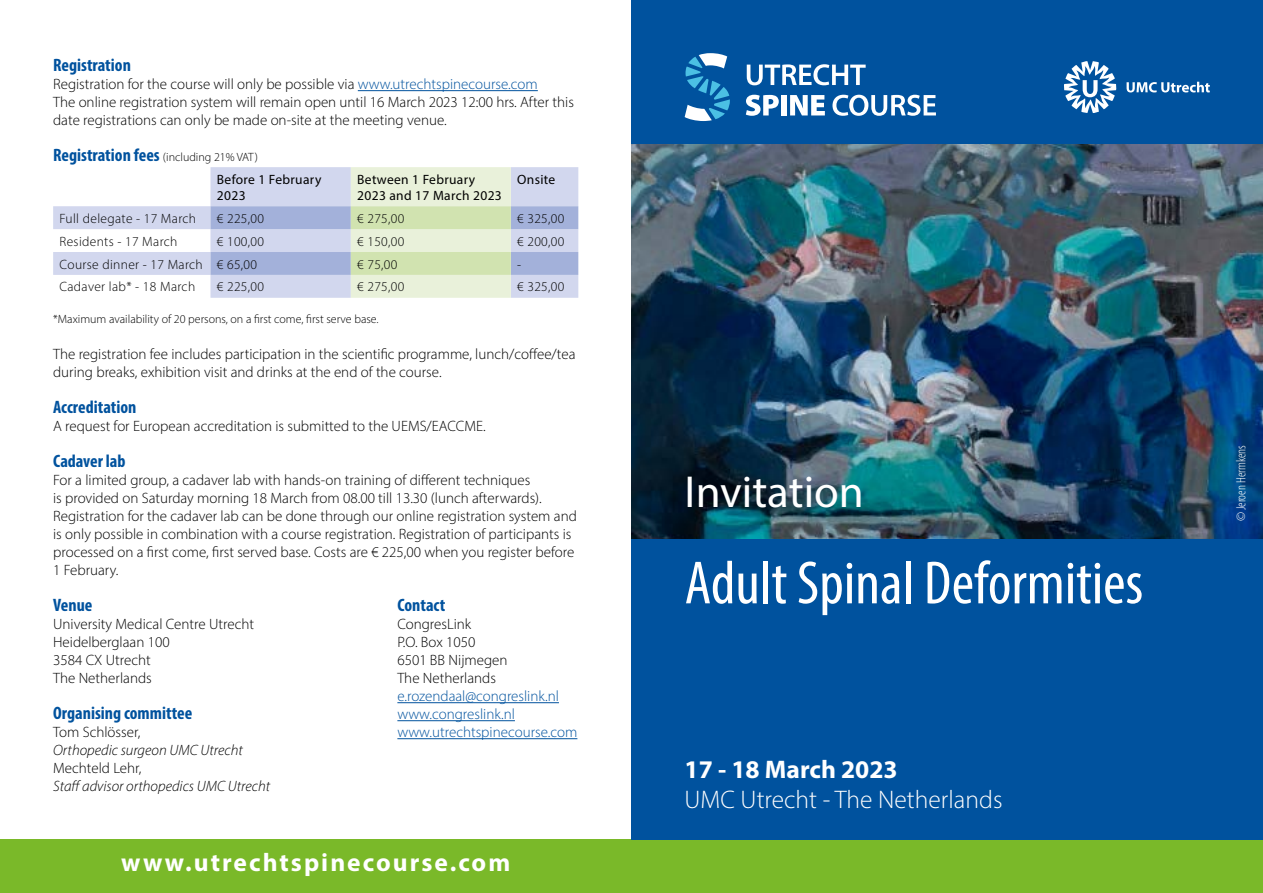
<style>
.page{position:relative;width:1263px;height:893px;background:#fff}
.page>*{position:absolute;margin:0;border:0;box-sizing:border-box;transform-origin:0 0}
.t1{font:condensed 61.5px "Myriad Pro";color:#fff}
.t2{font:45px "Myriad Pro";color:#fff}
.t3{font:700 25.5px "Myriad Pro";letter-spacing:.08em;color:#fff}
.t4{font:300 25.5px "Myriad Pro";color:#fff}
.t5{font:700 25.5px "Myriad Pro";color:#fff}
.t6{font:700 condensed 18px "Myriad Pro";color:#00529e}
.t7{font:300 15px/18px "Myriad Pro";color:#000}
.t8{font:300 15px/18px "Myriad Pro";color:#00529e}
.t9{font:italic 300 15px "Myriad Pro";color:#000}
.t10{font:300 13.5px "Myriad Pro";letter-spacing:.025em;color:#000}
.t11{font:13.5px/16.2px "Myriad Pro";letter-spacing:.025em;color:#000}
.t12{font:300 condensed 13.5px "Myriad Pro";color:#fff}
.t13{font:300 12px "Myriad Pro";color:#000}
.s1{color:#00529e}
.s2{font-weight:700;font-stretch:condensed;font-size:18px;color:#00529e}
</style>
<div class="page">
<img style="left:631px;top:143px;width:632px;height:396px">
<div style="left:0;top:840px;width:1263px;height:53px;background:#7ab929"></div>
<hr style="left:358px;top:90px;width:180px;height:1px;background:#00529e">
<svg style="left:53px;top:206px;width:157px;height:69px;fill:#d2d7ee"></svg>
<svg style="left:210px;top:167px;width:368px;height:131px;background:#cfd9db"></svg>
<hr style="left:397px;top:702px;width:162px;height:1px;background:#00529e">
<hr style="left:397px;top:720px;width:118px;height:1px;background:#00529e">
<hr style="left:397px;top:738px;width:180px;height:1px;background:#00529e">
<div style="left:631px;top:539px;width:632px;height:301px;background:#00529e"></div>
<div style="left:631px;top:0;width:632px;height:143px;background:#00529e"></div>
<svg style="left:747px;top:64px;width:119px;height:21px"></svg>
<svg style="left:746px;top:95px;width:33px;height:21px"></svg>
<div style="left:781px;top:95px;width:6px;height:20px;background:#fff"></div>
<svg style="left:790px;top:95px;width:35px;height:20px"></svg>
<svg style="left:832px;top:95px;width:104px;height:21px"></svg>
<svg style="left:685px;top:53px;width:45px;height:68px"></svg>
<svg style="left:1064px;top:61px;width:52px;height:52px"></svg>
<svg style="left:1126px;top:82px;width:84px;height:10px"></svg>
<p class="t6" style="left:53px;top:54px;width:79px">Registration</p>
<p class="t7" style="left:53px;top:75px;width:522px">Registration for the course will only be possible via <span class="s1">www.utrechtspinecourse.com<br></span>The online registration system will remain open until 16 March 2023 12:00 hrs. After this date registrations can only be made on-site at the meeting venue.</p>
<p class="t13" style="left:53px;top:150px;width:206px"><span class="s2">Registration fees</span> (including 21% VAT)</p>
<p class="t11" style="left:217px;top:171px;width:106px">Before 1 February<br>2023</p>
<p class="t11" style="left:357px;top:171px;width:146px">Between 1 February<br>2023 and 17 March 2023</p>
<p class="t11" style="left:517px;top:171px;width:40px">Onsite</p>
<p class="t10" style="left:60px;top:210px;width:138px">Full delegate - 17 March</p>
<p class="t10" style="left:217px;top:210px;width:49px">€ 225,00</p>
<p class="t10" style="left:357px;top:210px;width:49px">€ 275,00</p>
<p class="t10" style="left:517px;top:210px;width:49px">€ 325,00</p>
<p class="t10" style="left:60px;top:233px;width:119px">Residents - 17 March</p>
<p class="t10" style="left:217px;top:233px;width:49px">€ 100,00</p>
<p class="t10" style="left:357px;top:233px;width:49px">€ 150,00</p>
<p class="t10" style="left:517px;top:233px;width:49px">€ 200,00</p>
<p class="t10" style="left:60px;top:256px;width:199px">Course dinner - 17 March € 65,00</p>
<p class="t10" style="left:357px;top:256px;width:42px">€ 75,00</p>
<p class="t10" style="left:517px;top:256px;width:6px">-</p>
<p class="t10" style="left:60px;top:279px;width:137px">Cadaver lab* - 18 March</p>
<p class="t10" style="left:217px;top:279px;width:49px">€ 225,00</p>
<p class="t10" style="left:357px;top:279px;width:49px">€ 275,00</p>
<p class="t10" style="left:517px;top:279px;width:49px">€ 325,00</p>
<p class="t13" style="left:53px;top:312px;width:327px">*Maximum availability of 20 persons, on a first come, first serve base.</p>
<p class="t7" style="left:53px;top:345px;width:524px">The registration fee includes participation in the scientific programme, lunch/coffee/tea during breaks, exhibition visit and drinks at the end of the course.</p>
<p class="t6" style="left:53px;top:396px;width:85px">Accreditation</p>
<p class="t7" style="left:53px;top:417px;width:434px">A request for European accreditation is submitted to the UEMS/EACCME.</p>
<p class="t6" style="left:53px;top:450px;width:74px">Cadaver lab</p>
<p class="t7" style="left:53px;top:471px;width:525px">For a limited group, a cadaver lab with hands-on training of different techniques<br>is provided on Saturday morning 18 March from 08.00 till 13.30 (lunch afterwards).<br>Registration for the cadaver lab can be done through our online registration system and is only possible in combination with a course registration. Registration of participants is processed on a first come, first served base. Costs are € 225,00 when you register before 1 February.</p>
<p class="t6" style="left:53px;top:594px;width:41px">Venue</p>
<p class="t7" style="left:53px;top:615px;width:202px">University Medical Centre Utrecht<br>Heidelberglaan 100<br>3584 CX Utrecht<br>The Netherlands</p>
<p class="t6" style="left:53px;top:702px;width:141px">Organising committee</p>
<p class="t7" style="left:53px;top:723px;width:89px">Tom Schlösser,</p>
<p class="t9" style="left:53px;top:741px;width:191px">Orthopedic surgeon UMC Utrecht</p>
<p class="t7" style="left:53px;top:759px;width:90px">Mechteld Lehr,</p>
<p class="t9" style="left:53px;top:777px;width:218px">Staff advisor orthopedics UMC Utrecht</p>
<p class="t6" style="left:397px;top:594px;width:49px">Contact</p>
<p class="t7" style="left:397px;top:615px;width:112px">CongresLink<br>P.O. Box 1050<br>6501 BB Nijmegen<br>The Netherlands</p>
<p class="t8" style="left:397px;top:687px;width:181px">e.rozendaal@congreslink.nl www.congreslink.nl www.utrechtspinecourse.com</p>
<h3 class="t3" style="left:121px;top:846px;width:391px">www.utrechtspinecourse.com</h3>
<h2 class="t2" style="left:685px;top:465px;width:181px">Invitation</h2>
<h1 class="t1" style="left:685px;top:546px;width:460px">Adult Spinal Deformities</h1>
<h3 class="t5" style="left:685px;top:752px;width:215px">17 - 18 March 2023</h3>
<h3 class="t4" style="left:685px;top:784px;width:319px">UMC Utrecht - The Netherlands</h3>
<p class="t12" style="left:1233px;top:521px;width:78px;rotate:-90deg">© Jeroen Hermkens</p>
</div>
